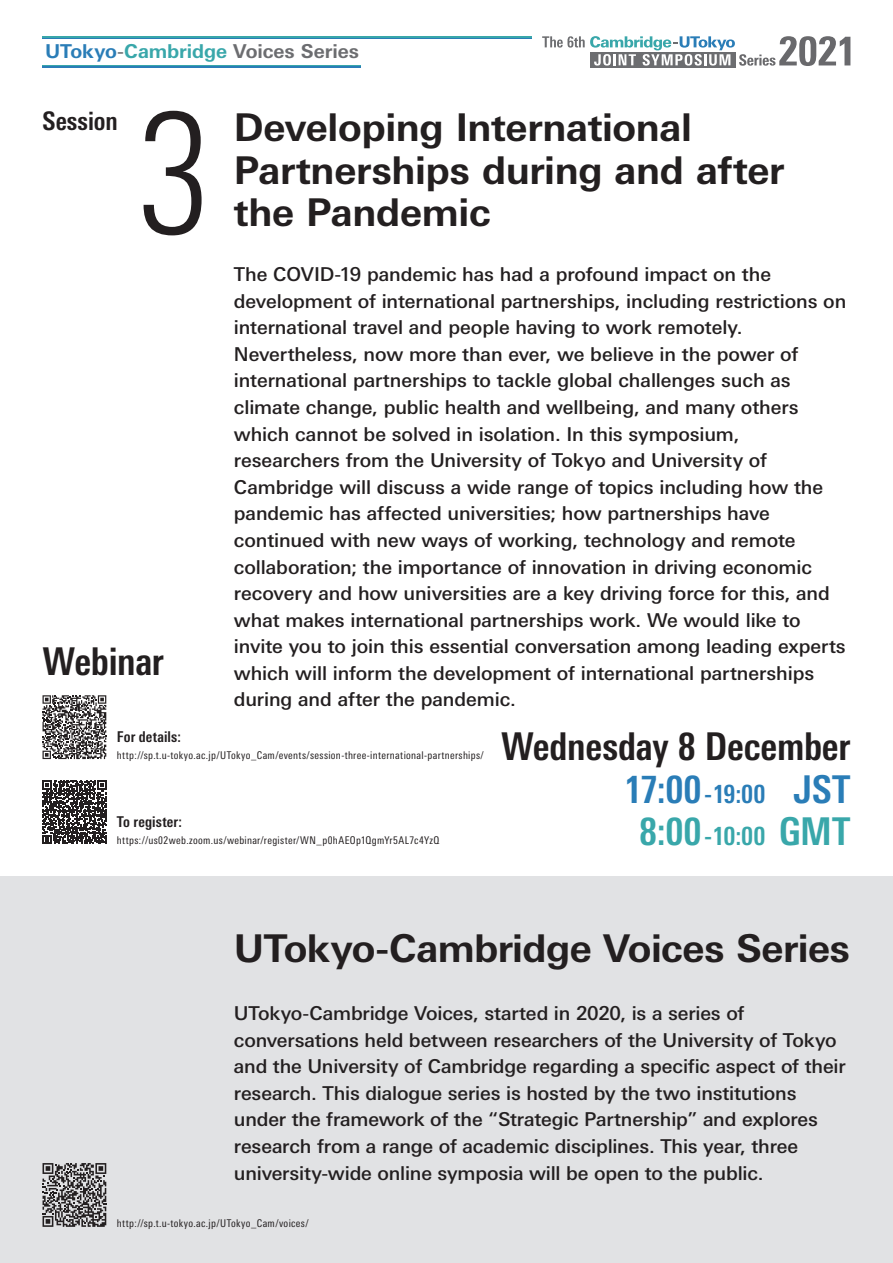
<style>
.page{position:relative;width:893px;height:1263px;background:#fff}
.page>*{position:absolute;margin:0;border:0;box-sizing:border-box;transform-origin:0 0}
.t1{font:300 condensed 170.1px "LT Univers";color:#231f20}
.t2{font:700 38.25px/42.5px "LT Univers Basic";letter-spacing:-.01em;color:#231f20}
.t3{font:700 condensed 38.25px/42.5px "LT Univers";letter-spacing:-.005em;color:#231f20;text-align:right}
.t4{font:700 condensed 25.5px "LT Univers";color:#231f20}
.t5{font:500 19.2px/26.5px "LT Univers Basic";letter-spacing:-.005em;color:#231f20}
.t6{font:700 19.2px "LT Univers Basic";letter-spacing:-.005em;color:#6c6d70}
.t7{font:700 condensed 14.85px "LT Univers";letter-spacing:.005em;color:#231f20}
.t8{font:condensed 10.65px "LT Univers";letter-spacing:.03em;color:#231f20}
.s1{color:#2a7db7}
.s2{color:#808285}
.s3{color:#39a7aa}
.s4{font-size:25.5px;color:#2a7db7}
.s5{font-size:25.5px;color:#39a7aa}
</style>
<div class="page">
<div style="left:0;top:876px;width:893px;height:387px;background:#e1e2e4"></div>
<svg style="left:43px;top:695px;width:63px;height:64px"></svg>
<div style="left:590px;top:52px;width:145px;height:15px;background:#6c6d70"></div>
<svg style="left:542px;top:36px;width:308px;height:30px"></svg>
<hr style="left:43px;top:36px;width:488px;height:1px;background:#39a7aa">
<hr style="left:43px;top:39px;width:488px;height:1px;background:#2a7db7">
<hr style="left:43px;top:67px;width:318px;height:1px;background:#2a7db7">
<hr style="left:43px;top:65px;width:318px;height:1px;background:#39a7aa">
<svg style="left:43px;top:1163px;width:63px;height:64px"></svg>
<svg style="left:43px;top:780px;width:63px;height:64px"></svg>
<p class="t6" style="left:45px;top:40px;width:315px"><span class="s1">UTokyo</span><span class="s2">-</span><span class="s3">Cambridge</span> Voices Series</p>
<h3 class="t4" style="left:43px;top:106px;width:77px">Session</h3>
<h1 class="t1" style="left:137px;top:76px;width:76px">3</h1>
<h2 class="t2" style="left:234px;top:106px;width:552px">Developing International<br>Partnerships during and after the Pandemic</h2>
<p class="t5" style="left:234px;top:261px;width:614px">The COVID-19 pandemic has had a profound impact on the development of international partnerships, including restrictions on international travel and people having to work remotely.<br>Nevertheless, now more than ever, we believe in the power of international partnerships to tackle global challenges such as climate change, public health and wellbeing, and many others which cannot be solved in isolation. In this symposium, researchers from the University of Tokyo and University of Cambridge will discuss a wide range of topics including how the pandemic has affected universities; how partnerships have continued with new ways of working, technology and remote collaboration; the importance of innovation in driving economic recovery and how universities are a key driving force for this, and what makes international partnerships work. We would like to invite you to join this essential conversation among leading experts which will inform the development of international partnerships during and after the pandemic.</p>
<h2 class="t3" style="left:501px;top:725px;width:351px">Wednesday 8 December<br><span class="s1">17:00</span> <span class="s4">-19:00</span> <span class="s1">JST<br></span><span class="s3">8:00</span> <span class="s5">-10:00</span> <span class="s3">GMT</span></h2>
<h2 class="t3" style="left:43px;top:640px;width:123px">Webinar</h2>
<p class="t7" style="left:117px;top:727px;width:65px">For details:</p>
<p class="t8" style="left:117px;top:749px;width:368px">http://sp.t.u-tokyo.ac.jp/UTokyo_Cam/events/session-three-international-partnerships/</p>
<p class="t7" style="left:117px;top:812px;width:66px">To register:</p>
<p class="t8" style="left:117px;top:834px;width:324px">https://us02web.zoom.us/webinar/register/WN_p0hAEOp1QgmYr5AL7c4YzQ</p>
<h2 class="t2" style="left:234px;top:927px;width:618px">UTokyo-Cambridge Voices Series</h2>
<p class="t5" style="left:234px;top:1000px;width:613px">UTokyo-Cambridge Voices, started in 2020, is a series of conversations held between researchers of the University of Tokyo and the University of Cambridge regarding a specific aspect of their research. This dialogue series is hosted by the two institutions under the framework of the “Strategic Partnership” and explores research from a range of academic disciplines. This year, three university-wide online symposia will be open to the public.</p>
<p class="t8" style="left:117px;top:1217px;width:193px">http://sp.t.u-tokyo.ac.jp/UTokyo_Cam/voices/</p>
</div>
